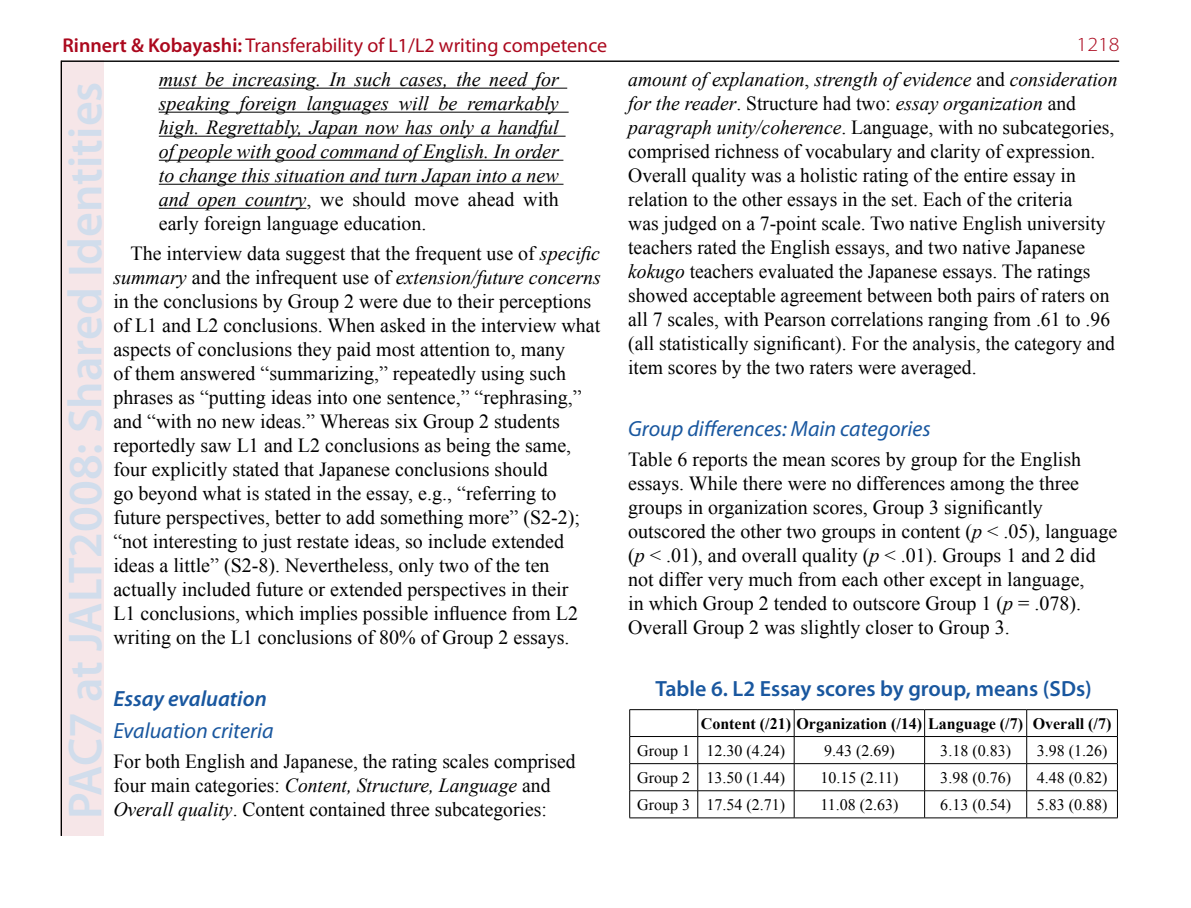
<style>
.page{position:relative;width:1191px;height:908px;background:#fff}
.page>*{position:absolute;margin:0;border:0;box-sizing:border-box;transform-origin:0 0}
.t1{font:600 48px "Myriad Pro";color:#d1ddec}
.t2{font:italic 22px "Myriad Pro";color:#19579f}
.t3{font:600 22px "Myriad Pro";color:#19579f}
.t4{font:italic 600 22px "Myriad Pro";color:#19579f}
.t5{font:20px/24px "Times New Roman";color:#000}
.t6{font:italic 20px/24px "Times New Roman";color:#000;text-align:justify}
.t7{font:20px "Myriad Pro";color:#ab081d}
.t8{font:300 20px "Myriad Pro";color:#ab081d;scale:1.1 1}
.t9{font:16px "Times New Roman";color:#000}
.t10{font:700 16px "Times New Roman";color:#000}
.s1{font-weight:600}
.s2{font-style:normal}
.s3{font-style:italic}
</style>
<div class="page">
<div style="left:60px;top:61px;width:44px;height:774px;background:#f6e6e8"></div>
<hr style="left:61px;top:61px;width:1px;height:774px;background:#000">
<hr style="left:61px;top:61px;width:1058px;height:1px;background:#000">
<hr style="left:159px;top:88px;width:408px;height:1px;background:#000">
<hr style="left:159px;top:112px;width:409px;height:1px;background:#000">
<hr style="left:159px;top:136px;width:406px;height:1px;background:#000">
<hr style="left:159px;top:160px;width:404px;height:1px;background:#000">
<hr style="left:159px;top:184px;width:404px;height:1px;background:#000">
<hr style="left:159px;top:208px;width:147px;height:1px;background:#000">
<hr style="left:629px;top:709px;width:69px;height:1px;background:#000">
<hr style="left:698px;top:709px;width:96px;height:1px;background:#000">
<hr style="left:794px;top:709px;width:130px;height:1px;background:#000">
<hr style="left:924px;top:709px;width:102px;height:1px;background:#000">
<hr style="left:1026px;top:709px;width:91px;height:1px;background:#000">
<hr style="left:629px;top:735px;width:69px;height:1px;background:#000">
<hr style="left:698px;top:735px;width:96px;height:1px;background:#000">
<hr style="left:794px;top:735px;width:130px;height:1px;background:#000">
<hr style="left:924px;top:735px;width:102px;height:1px;background:#000">
<hr style="left:1026px;top:735px;width:91px;height:1px;background:#000">
<hr style="left:629px;top:763px;width:69px;height:1px;background:#000">
<hr style="left:698px;top:763px;width:96px;height:1px;background:#000">
<hr style="left:794px;top:763px;width:130px;height:1px;background:#000">
<hr style="left:924px;top:763px;width:102px;height:1px;background:#000">
<hr style="left:1026px;top:763px;width:91px;height:1px;background:#000">
<svg style="left:629px;top:709px;width:1px;height:108px"></svg>
<hr style="left:629px;top:790px;width:69px;height:1px;background:#000">
<hr style="left:629px;top:817px;width:69px;height:1px;background:#000">
<svg style="left:697px;top:709px;width:1px;height:108px"></svg>
<hr style="left:698px;top:790px;width:96px;height:1px;background:#000">
<hr style="left:698px;top:817px;width:96px;height:1px;background:#000">
<svg style="left:794px;top:709px;width:1px;height:108px"></svg>
<hr style="left:794px;top:790px;width:130px;height:1px;background:#000">
<hr style="left:794px;top:817px;width:130px;height:1px;background:#000">
<svg style="left:924px;top:709px;width:1px;height:108px"></svg>
<hr style="left:924px;top:790px;width:102px;height:1px;background:#000">
<hr style="left:924px;top:817px;width:102px;height:1px;background:#000">
<svg style="left:1026px;top:709px;width:1px;height:108px"></svg>
<svg style="left:1117px;top:709px;width:1px;height:108px"></svg>
<hr style="left:1026px;top:790px;width:91px;height:1px;background:#000">
<hr style="left:1026px;top:817px;width:91px;height:1px;background:#000">
<p class="t7" style="left:62px;top:33px;width:546px"><span class="s1">Rinnert &amp; Kobayashi:</span> Transferability of L1/L2 writing competence</p>
<p class="t8" style="left:1076px;top:32px;width:41px">1218</p>
<h1 class="t1" style="left:55px;top:818px;width:738px;rotate:-90deg">PAC7 at JALT2008: Shared Identities</h1>
<p class="t6" style="left:159px;top:67px;width:401px">must be increasing. In such cases, the need for speaking foreign languages will be remarkably high. Regrettably, Japan now has only a handful of people with good command of English. In order to change this situation and turn Japan into a new and open country<span class="s2">, we should move ahead with early foreign language education.</span></p>
<p class="t5" style="left:628px;top:67px;width:491px"><span class="s3">amount of explanation</span>, <span class="s3">strength of evidence</span> and <span class="s3">consideration for the reader</span>. Structure had two: <span class="s3">essay organization</span> and <span class="s3">paragraph unity/coherence</span>. Language, with no subcategories, comprised richness of vocabulary and clarity of expression.<br>Overall quality was a holistic rating of the entire essay in relation to the other essays in the set. Each of the criteria<br>was judged on a 7-point scale. Two native English university teachers rated the English essays, and two native Japanese <span class="s3">kokugo</span> teachers evaluated the Japanese essays. The ratings showed acceptable agreement between both pairs of raters on all 7 scales, with Pearson correlations ranging from .61 to .96 (all statistically significant). For the analysis, the category and item scores by the two raters were averaged.</p>
<p class="t5" style="left:113px;top:241px;width:489px;text-indent:17px">The interview data suggest that the frequent use of <span class="s3">specific summary</span> and the infrequent use of <span class="s3">extension/future concerns </span>in the conclusions by Group 2 were due to their perceptions of L1 and L2 conclusions. When asked in the interview what aspects of conclusions they paid most attention to, many<br>of them answered “summarizing,” repeatedly using such phrases as “putting ideas into one sentence,” “rephrasing,” and “with no new ideas.” Whereas six Group 2 students reportedly saw L1 and L2 conclusions as being the same, four explicitly stated that Japanese conclusions should<br>go beyond what is stated in the essay, e.g., “referring to future perspectives, better to add something more” (S2-2); “not interesting to just restate ideas, so include extended ideas a little” (S2-8). Nevertheless, only two of the ten actually included future or extended perspectives in their<br>L1 conclusions, which implies possible influence from L2 writing on the L1 conclusions of 80% of Group 2 essays.</p>
<p class="t2" style="left:628px;top:415px;width:304px">Group differences: Main categories</p>
<p class="t5" style="left:628px;top:446px;width:490px">Table 6 reports the mean scores by group for the English essays. While there were no differences among the three groups in organization scores, Group 3 significantly outscored the other two groups in content (<span class="s3">p</span> &lt; .05), language (<span class="s3">p</span> &lt; .01), and overall quality (<span class="s3">p</span> &lt; .01). Groups 1 and 2 did not differ very much from each other except in language,<br>in which Group 2 tended to outscore Group 1 (<span class="s3">p</span> = .078).<br>Overall Group 2 was slightly closer to Group 3.</p>
<p class="t3" style="left:655px;top:674px;width:438px">Table 6. L2 Essay scores by group, means (SDs)</p>
<p class="t10" style="left:701px;top:713px;width:412px">Content (/21) Organization (/14) Language (/7) Overall (/7)</p>
<p class="t9" style="left:637px;top:740px;width:149px">Group 1 12.30 (4.24)</p>
<p class="t9" style="left:824px;top:740px;width:72px">9.43 (2.69)</p>
<p class="t9" style="left:940px;top:740px;width:72px">3.18 (0.83)</p>
<p class="t9" style="left:1036px;top:740px;width:72px">3.98 (1.26)</p>
<p class="t9" style="left:637px;top:767px;width:149px">Group 2 13.50 (1.44)</p>
<p class="t9" style="left:820px;top:767px;width:80px">10.15 (2.11)</p>
<p class="t9" style="left:940px;top:767px;width:72px">3.98 (0.76)</p>
<p class="t9" style="left:1036px;top:767px;width:72px">4.48 (0.82)</p>
<p class="t9" style="left:637px;top:794px;width:149px">Group 3 17.54 (2.71)</p>
<p class="t9" style="left:820px;top:794px;width:80px">11.08 (2.63)</p>
<p class="t9" style="left:940px;top:794px;width:72px">6.13 (0.54)</p>
<p class="t9" style="left:1036px;top:794px;width:72px">5.83 (0.88)</p>
<p class="t4" style="left:113px;top:684px;width:155px">Essay evaluation</p>
<p class="t2" style="left:113px;top:716px;width:162px">Evaluation criteria</p>
<p class="t5" style="left:113px;top:748px;width:464px">For both English and Japanese, the rating scales comprised four main categories: <span class="s3">Content, Structure, Language</span> and<br><span class="s3">Overall quality</span>. Content contained three subcategories:</p>
</div>
